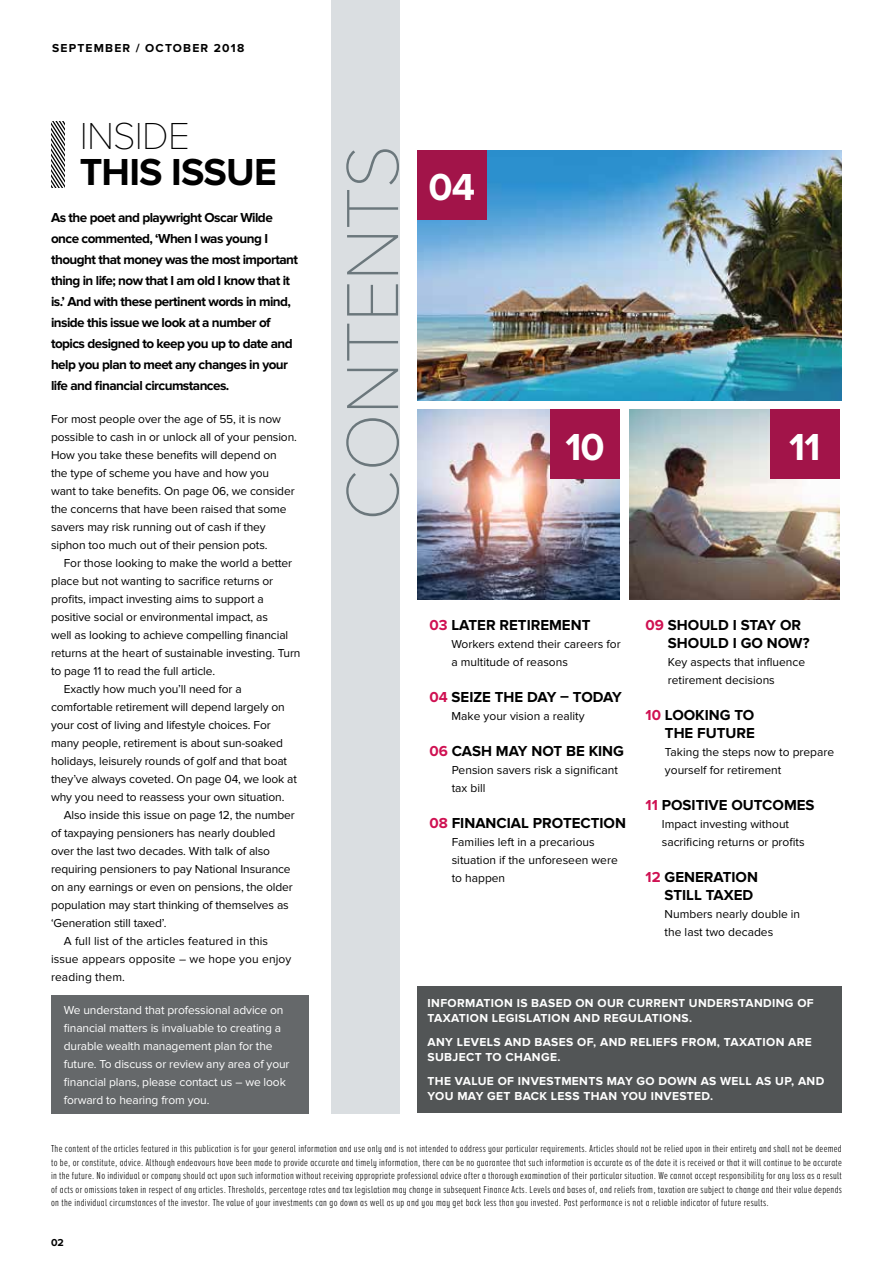
<style>
.page{position:relative;width:893px;height:1263px;background:#fff}
.page>*{position:absolute;margin:0;border:0;box-sizing:border-box;transform-origin:0 0}
.t1{font:100 76.5px "Proxima Nova A";letter-spacing:-.02em;color:#6b777c}
.t2{font:700 39px "Proxima Nova";letter-spacing:-.02em;color:#000}
.t3{font:100 39px "Proxima Nova T";letter-spacing:-.02em;color:#000}
.t4{font:700 39px "Proxima Nova";color:#fff}
.t5{font:700 15px/18px "Proxima Nova";color:#000}
.t6{font:700 13.5px/21px "Proxima Nova";letter-spacing:-.04em;color:#000}
.t7{font:12px/18px "Proxima Nova";letter-spacing:-.01em;color:#000}
.t8{font:700 12px/15px "Proxima Nova";letter-spacing:.03em;color:#fff}
.t9{font:12px/18px "Proxima Nova";letter-spacing:-.01em;color:#fff}
.t10{font:12px "Proxima Nova";letter-spacing:.01em;color:#000}
.t11{font:700 12px "Proxima Nova";letter-spacing:.1em;color:#000}
.t12{font:300 10.5px/13.5px "Proxima Nova A Ex Cn";letter-spacing:.03em;color:#000;text-align:justify}
.t13{font:700 10.5px "Proxima Nova";color:#000}
.s1{color:#cf1152}
</style>
<div class="page">
<svg style="left:51px;top:121px;width:14px;height:67px"></svg>
<div style="left:417px;top:986px;width:425px;height:127px;background:#525556"></div>
<div style="left:332px;top:0;width:68px;height:1113px;background:#dadee1"></div>
<img style="left:417px;top:150px;width:425px;height:250px">
<img style="left:417px;top:410px;width:203px;height:190px">
<img style="left:630px;top:410px;width:209px;height:190px">
<div style="left:417px;top:150px;width:69px;height:69px;background:#a21449"></div>
<div style="left:550px;top:410px;width:70px;height:69px;background:#a21449"></div>
<div style="left:770px;top:410px;width:69px;height:69px;background:#a21449"></div>
<div style="left:51px;top:995px;width:258px;height:118px;background:#65686a"></div>
<p class="t11" style="left:52px;top:41px;width:194px">SEPTEMBER / OCTOBER 2018</p>
<h2 class="t3" style="left:80px;top:114px;width:112px">INSIDE</h2>
<h2 class="t2" style="left:80px;top:150px;width:199px">THIS ISSUE</h2>
<p class="t6" style="left:51px;top:207px;width:249px">As the poet and playwright Oscar Wilde once commented, ‘When I was young I thought that money was the most important thing in life; now that I am old I know that it is.’ And with these pertinent words in mind, inside this issue we look at a number of topics designed to keep you up to date and help you plan to meet any changes in your life and financial circumstances.</p>
<p class="t7" style="left:51px;top:410px;width:247px">For most people over the age of 55, it is now possible to cash in or unlock all of your pension.<br>How you take these benefits will depend on<br>the type of scheme you have and how you want to take benefits. On page 06, we consider the concerns that have been raised that some savers may risk running out of cash if they siphon too much out of their pension pots.</p>
<p class="t7" style="left:64px;top:554px;width:230px">For those looking to make the world a better</p>
<p class="t7" style="left:51px;top:572px;width:224px">place but not wanting to sacrifice returns or</p>
<p class="t7" style="left:51px;top:590px;width:214px">profits, impact investing aims to support a</p>
<p class="t7" style="left:51px;top:608px;width:218px">positive social or environmental impact, as</p>
<p class="t7" style="left:51px;top:626px;width:239px">well as looking to achieve compelling financial</p>
<p class="t7" style="left:51px;top:644px;width:251px">returns at the heart of sustainable investing. Turn</p>
<p class="t7" style="left:51px;top:662px;width:166px">to page 11 to read the full article.</p>
<p class="t7" style="left:64px;top:680px;width:179px">Exactly how much you’ll need for a</p>
<p class="t7" style="left:51px;top:698px;width:235px">comfortable retirement will depend largely on</p>
<p class="t7" style="left:51px;top:716px;width:221px">your cost of living and lifestyle choices. For</p>
<p class="t7" style="left:51px;top:734px;width:234px">many people, retirement is about sun-soaked</p>
<p class="t7" style="left:51px;top:752px;width:238px">holidays, leisurely rounds of golf and that boat</p>
<p class="t7" style="left:51px;top:770px;width:247px">they’ve always coveted. On page 04, we look at</p>
<p class="t7" style="left:51px;top:788px;width:235px">why you need to reassess your own situation.</p>
<p class="t7" style="left:64px;top:806px;width:233px">Also inside this issue on page 12, the number</p>
<p class="t7" style="left:51px;top:824px;width:226px">of taxpaying pensioners has nearly doubled</p>
<p class="t7" style="left:51px;top:842px;width:221px">over the last two decades. With talk of also</p>
<p class="t7" style="left:51px;top:860px;width:241px">requiring pensioners to pay National Insurance</p>
<p class="t7" style="left:51px;top:878px;width:243px">on any earnings or even on pensions, the older</p>
<p class="t7" style="left:51px;top:896px;width:239px">population may start thinking of themselves as</p>
<p class="t7" style="left:51px;top:914px;width:117px">‘Generation still taxed’.</p>
<p class="t10" style="left:64px;top:934px;width:206px">A full list of the articles featured in this</p>
<p class="t10" style="left:51px;top:952px;width:242px">issue appears opposite – we hope you enjoy</p>
<p class="t10" style="left:51px;top:970px;width:76px">reading them.</p>
<p class="t9" style="left:64px;top:1001px;width:227px">We understand that professional advice on financial matters is invaluable to creating a durable wealth management plan for the future. To discuss or review any area of your financial plans, please contact us – we look forward to hearing from you.</p>
<h1 class="t1" style="left:331px;top:521px;width:378px;rotate:-90deg">CONTENTS</h1>
<h2 class="t4" style="left:428px;top:165px;width:48px">04</h2>
<h2 class="t4" style="left:565px;top:424px;width:41px">10</h2>
<h2 class="t4" style="left:789px;top:424px;width:33px">11</h2>
<p class="t5" style="left:429px;top:616px;width:162px"><span class="s1">03</span> LATER RETIREMENT</p>
<p class="t7" style="left:451px;top:635px;width:171px">Workers extend their careers for a multitude of reasons</p>
<p class="t5" style="left:429px;top:688px;width:194px"><span class="s1">04</span> SEIZE THE DAY – TODAY</p>
<p class="t7" style="left:452px;top:707px;width:135px">Make your vision a reality</p>
<p class="t5" style="left:429px;top:742px;width:196px"><span class="s1">06</span> CASH MAY NOT BE KING</p>
<p class="t7" style="left:452px;top:761px;width:168px">Pension savers risk a significant tax bill</p>
<p class="t5" style="left:429px;top:814px;width:198px"><span class="s1">08</span> FINANCIAL PROTECTION</p>
<p class="t7" style="left:452px;top:833px;width:168px">Families left in a precarious situation if the unforeseen were to happen</p>
<p class="t5" style="left:668px;top:616px;width:143px;text-indent:-22px"><span class="s1">09</span> SHOULD I STAY OR<br>SHOULD I GO NOW?</p>
<p class="t7" style="left:668px;top:653px;width:139px">Key aspects that influence retirement decisions</p>
<p class="t5" style="left:646px;top:706px;width:111px;text-align:right"><span class="s1">10</span> LOOKING TO<br>THE FUTURE</p>
<p class="t7" style="left:665px;top:743px;width:171px">Taking the steps now to prepare yourself for retirement</p>
<p class="t5" style="left:646px;top:796px;width:170px"><span class="s1">11</span> POSITIVE OUTCOMES</p>
<p class="t7" style="left:662px;top:815px;width:144px">Impact investing without sacrificing returns or profits</p>
<p class="t5" style="left:665px;top:868px;width:95px;text-indent:-19px"><span class="s1">12</span> GENERATION<br>STILL TAXED</p>
<p class="t7" style="left:665px;top:905px;width:137px">Numbers nearly double in the last two decades</p>
<p class="t8" style="left:428px;top:996px;width:388px">INFORMATION IS BASED ON OUR CURRENT UNDERSTANDING OF<br>TAXATION LEGISLATION AND REGULATIONS.</p>
<p class="t8" style="left:428px;top:1035px;width:386px">ANY LEVELS AND BASES OF, AND RELIEFS FROM, TAXATION ARE<br>SUBJECT TO CHANGE.</p>
<p class="t8" style="left:428px;top:1074px;width:398px">THE VALUE OF INVESTMENTS MAY GO DOWN AS WELL AS UP, AND<br>YOU MAY GET BACK LESS THAN YOU INVESTED.</p>
<p class="t12" style="left:51px;top:1142px;width:792px">The content of the articles featured in this publication is for your general information and use only and is not intended to address your particular requirements. Articles should not be relied upon in their entirety and shall not be deemed to be, or constitute, advice. Although endeavours have been made to provide accurate and timely information, there can be no guarantee that such information is accurate as of the date it is received or that it will continue to be accurate in the future. No individual or company should act upon such information without receiving appropriate professional advice after a thorough examination of their particular situation. We cannot accept responsibility for any loss as a result of acts or omissions taken in respect of any articles. Thresholds, percentage rates and tax legislation may change in subsequent Finance Acts. Levels and bases of, and reliefs from, taxation are subject to change and their value depends on the individual circumstances of the investor. The value of your investments can go down as well as up and you may get back less than you invested. Past performance is not a reliable indicator of future results.</p>
<p class="t13" style="left:51px;top:1236px;width:14px">02</p>
</div>
